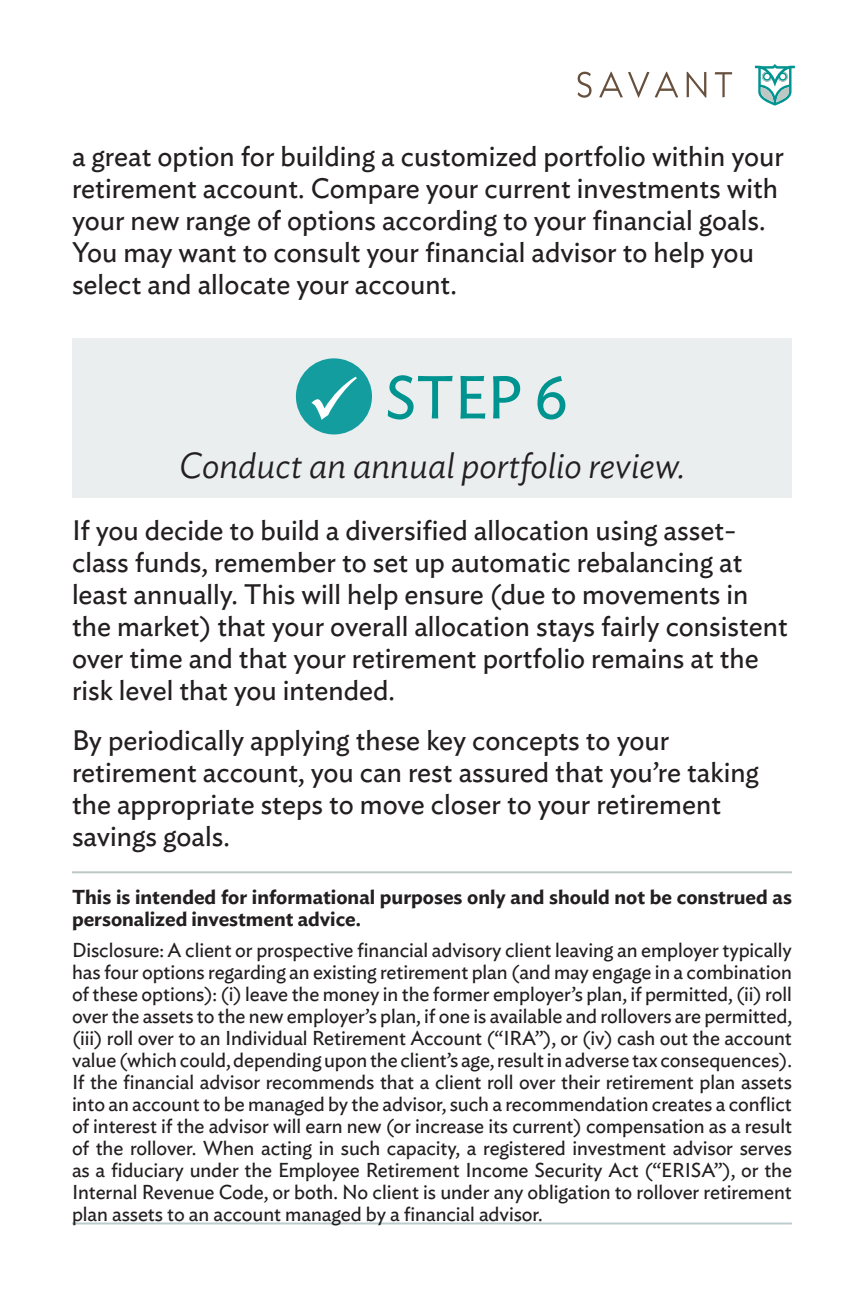
<style>
.page{position:relative;width:864px;height:1296px;background:#fff}
.page>*{position:absolute;margin:0;border:0;box-sizing:border-box;transform-origin:0 0}
.t1{font:60px "Ideal Sans";color:#009491}
.t2{font:italic 300 36px "Ideal Sans";color:#231f20}
.t3{font:28px/32px "Ideal Sans";color:#231f20}
.t4{font:20px/22px "Ideal Sans";letter-spacing:-.005em;color:#231f20;text-align:justify}
.t5{font:600 20px/22px "Ideal Sans";color:#231f20}
.s1{color:#fff}
</style>
<div class="page">
<hr style="left:72px;top:1222px;width:720px;height:2px;background:#bdcccf">
<svg style="left:755px;top:64px;width:40px;height:42px"></svg>
<svg style="left:578px;top:72px;width:14px;height:26px"></svg>
<svg style="left:599px;top:72px;width:79px;height:26px"></svg>
<svg style="left:687px;top:72px;width:19px;height:26px"></svg>
<svg style="left:715px;top:72px;width:17px;height:25px"></svg>
<div style="left:72px;top:339px;width:720px;height:159px;background:#eaeeef"></div>
<div style="left:296px;top:358px;width:76px;height:76px;background:#139d9f;border-radius:50%"></div>
<hr style="left:72px;top:871px;width:720px;height:2px;background:#bdc8c5">
<p class="t3" style="left:72px;top:139px;width:713px">a great option for building a customized portfolio within your retirement account. Compare your current investments with your new range of options according to your financial goals.<br>You may want to consult your financial advisor to help you select and allocate your account.</p>
<h1 class="t1" style="left:307px;top:352px;width:263px"><span class="s1">✓</span> STEP 6</h1>
<h2 class="t2" style="left:179px;top:438px;width:508px">Conduct an annual portfolio review.</h2>
<p class="t3" style="left:72px;top:512px;width:717px">If you decide to build a diversified allocation using asset&shy;class funds, remember to set up automatic rebalancing at least annually. This will help ensure (due to movements in the market) that your overall allocation stays fairly consistent over time and that your retirement portfolio remains at the risk level that you intended.</p>
<h3 class="t3" style="left:72px;top:722px;width:688px">By periodically applying these key concepts to your retirement account, you can rest assured that you’re taking the appropriate steps to move closer to your retirement savings goals.</h3>
<p class="t5" style="left:72px;top:884px;width:721px">This is intended for informational purposes only and should not be construed as personalized investment advice.</p>
<p class="t4" style="left:72px;top:938px;width:722px">Disclosure: A client or prospective financial advisory client leaving an employer typically has four options regarding an existing retirement plan (and may engage in a combination of these options): (i) leave the money in the former employer’s plan, if permitted, (ii) roll over the assets to the new employer’s plan, if one is available and rollovers are permitted, (iii) roll over to an Individual Retirement Account (“IRA”), or (iv) cash out the account value (which could, depending upon the client’s age, result in adverse tax consequences).<br>If the financial advisor recommends that a client roll over their retirement plan assets into an account to be managed by the advisor, such a recommendation creates a conflict of interest if the advisor will earn new (or increase its current) compensation as a result of the rollover. When acting in such capacity, a registered investment advisor serves as a fiduciary under the Employee Retirement Income Security Act (“ERISA”), or the Internal Revenue Code, or both. No client is under any obligation to rollover retirement plan assets to an account managed by a financial advisor.</p>
</div>
